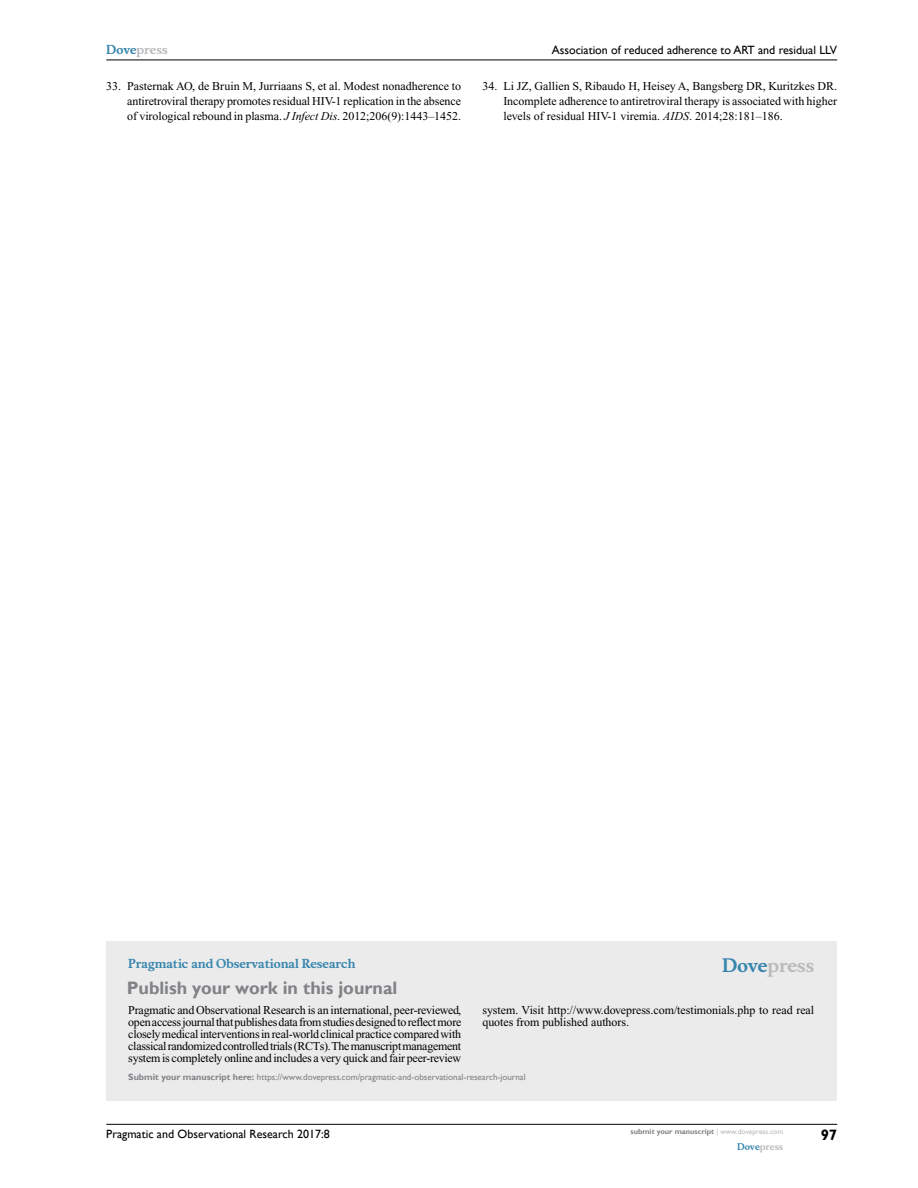
<style>
.page{position:relative;width:918px;height:1188px;background:#fff}
.page>*{position:absolute;margin:0;border:0;box-sizing:border-box;transform-origin:0 0}
.t1{font:700 18px "Gill Sans";color:#808285}
.t2{font:700 18px "Musee";color:#b8babc}
.t3{font:700 15px "Gill Sans";color:#000}
.t4{font:12px/12px "Times New Roman";letter-spacing:-.005em;color:#000;text-align:justify}
.t5{font:12px "Gill Sans";color:#000}
.t6{font:700 12px "Musee";color:#3785ad}
.t7{font:700 12px "Musee";color:#b8babc}
.t8{font:9px "Gill Sans";color:#808285}
.t9{font:700 9px "Musee";color:#b8babc}
.t10{font:700 7.5px "Gill Sans";color:#808285}
.s1{color:#3785ad}
.s2{font-style:italic}
.s3{font-weight:700}
.s4{font-weight:400;color:#b8babc}
</style>
<div class="page">
<div style="left:106px;top:941px;width:731px;height:159px;background:#ebebec"></div>
<hr style="left:106px;top:1124px;width:731px;height:1px;background:#000">
<hr style="left:106px;top:60px;width:731px;height:1px;background:#000">
<p class="t7" style="left:106px;top:43px;width:63px"><span class="s1">Dove</span>press</p>
<p class="t5" style="left:552px;top:43px;width:287px">Association of reduced adherence to ART and residual LLV</p>
<p class="t4" style="left:127px;top:79px;width:335px;line-height:15px;text-indent:-21px">33. Pasternak AO, de Bruin M, Jurriaans S, et al. Modest nonadherence to antiretroviral therapy promotes residual HIV-1 replication in the absence of virological rebound in plasma. <span class="s2">J Infect Dis</span>. 2012;206(9):1443–1452.</p>
<p class="t4" style="left:503px;top:79px;width:335px;line-height:15px;text-indent:-21px">34. Li JZ, Gallien S, Ribaudo H, Heisey A, Bangsberg DR, Kuritzkes DR.<br>Incomplete adherence to antiretroviral therapy is associated with higher levels of residual HIV-1 viremia. <span class="s2">AIDS</span>. 2014;28:181–186.</p>
<p class="t6" style="left:128px;top:956px;width:229px">Pragmatic and Observational Research</p>
<h1 class="t1" style="left:127px;top:977px;width:272px">Publish your work in this journal</h1>
<h1 class="t2" style="left:722px;top:955px;width:94px"><span class="s1">Dove</span>press</h1>
<p class="t4" style="left:128px;top:1004px;width:335px">Pragmatic and Observational Research is an international, peer-reviewed, open access journal that publishes data from studies designed to reflect more closely medical interventions in real-world clinical practice compared with classical randomized controlled trials (RCTs). The manuscript management system is completely online and includes a very quick and fair peer-review</p>
<p class="t4" style="left:482px;top:1004px;width:333px">system. Visit http://www.dovepress.com/testimonials.php to read real quotes from published authors.</p>
<p class="t8" style="left:128px;top:1072px;width:399px"><span class="s3">Submit your manuscript here:</span> https://www.dovepress.com/pragmatic-and-observational-research-journal</p>
<p class="t5" style="left:106px;top:1127px;width:225px">Pragmatic and Observational Research 2017:8</p>
<p class="t10" style="left:631px;top:1127px;width:154px">submit your manuscript <span class="s4">| www.dovepress.com</span></p>
<p class="t9" style="left:737px;top:1141px;width:48px"><span class="s1">Dove</span>press</p>
<p class="t3" style="left:821px;top:1126px;width:18px">97</p>
</div>
